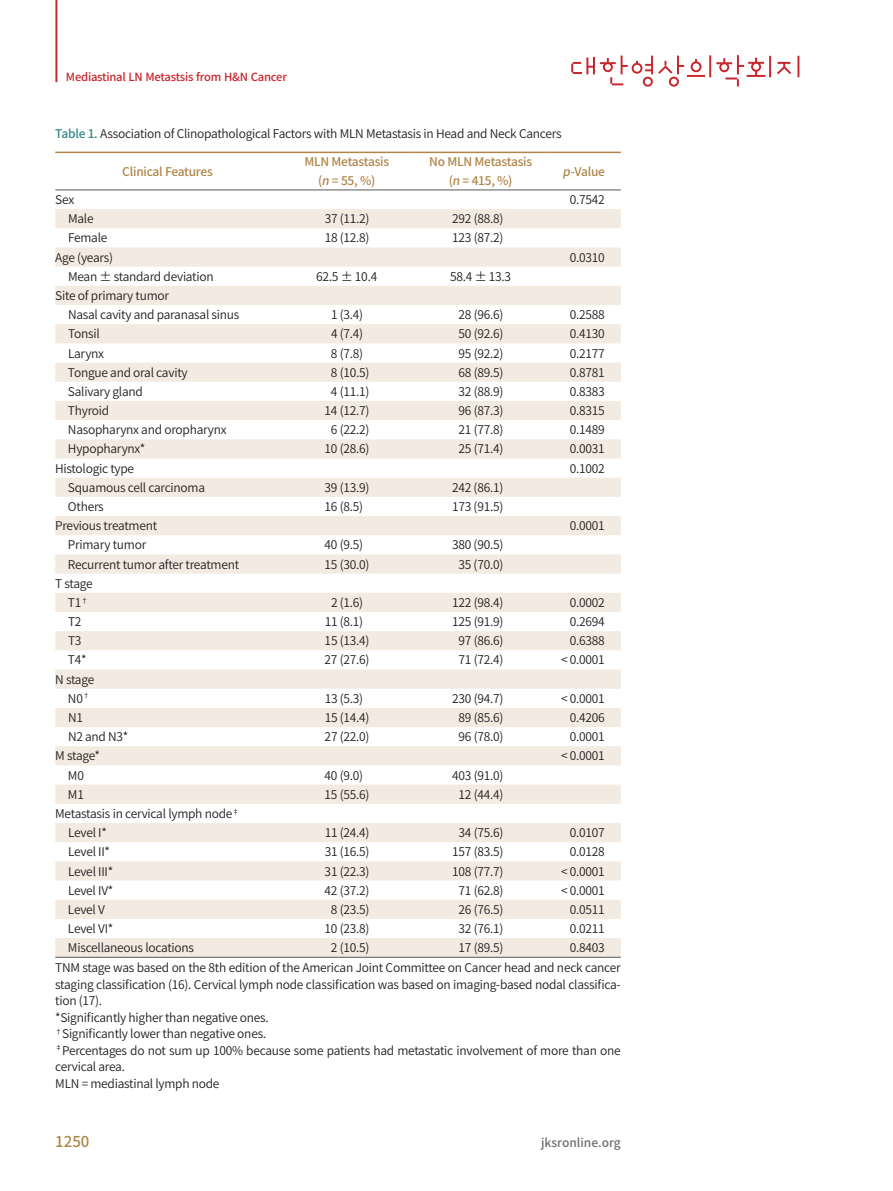
<style>
.page{position:relative;width:893px;height:1191px;background:#fff}
.page>*{position:absolute;margin:0;border:0;box-sizing:border-box;transform-origin:0 0}
.t1{font:500 15px "Noto Sans CJ Kkr";color:#b08548}
.t2{font:600 12px/16.5px "Noto Sans CJ Kkr";letter-spacing:-.02em;color:#231f20}
.t3{font:500 12px/18.8px "Noto Sans CJ Kkr";letter-spacing:-.02em;color:#b08548;text-align:center}
.t4{font:500 12px "Noto Sans CJ Kkr";color:#6c6d70}
.t5{font:500 11.25px "Noto Sans CJ Kkr";letter-spacing:-.02em;color:#c8242b}
.s1{font-weight:500;color:#328886}
.s2{font-style:italic}
</style>
<div class="page">
<hr style="left:55px;top:0;width:2px;height:82px;background:#c8242b">
<svg style="left:571px;top:55px;width:228px;height:32px"></svg>
<svg style="left:55px;top:209px;width:566px;height:748px;fill:#f5efe7"></svg>
<hr style="left:55px;top:152px;width:225px;height:1px;background:#b08548">
<hr style="left:280px;top:152px;width:134px;height:1px;background:#b08548">
<hr style="left:414px;top:152px;width:134px;height:1px;background:#b08548">
<hr style="left:548px;top:152px;width:73px;height:1px;background:#b08548">
<hr style="left:55px;top:957px;width:225px;height:1px;background:#57585a">
<hr style="left:280px;top:957px;width:134px;height:1px;background:#57585a">
<hr style="left:414px;top:957px;width:134px;height:1px;background:#57585a">
<hr style="left:548px;top:957px;width:73px;height:1px;background:#57585a">
<hr style="left:55px;top:190px;width:225px;height:1px;background:#57585a">
<hr style="left:280px;top:190px;width:134px;height:1px;background:#57585a">
<hr style="left:414px;top:190px;width:134px;height:1px;background:#57585a">
<hr style="left:548px;top:190px;width:73px;height:1px;background:#57585a">
<p class="t5" style="left:66px;top:70px;width:223px">Mediastinal LN Metastsis from H&amp;N Cancer</p>
<p class="t2" style="left:55px;top:126px;width:508px"><span class="s1">Table 1.</span> Association of Clinopathological Factors with MLN Metastasis in Head and Neck Cancers</p>
<p class="t3" style="left:122px;top:162px;width:92px">Clinical Features</p>
<p class="t3" style="left:304px;top:153px;width:86px">MLN Metastasis (<span class="s2">n</span>= 55, %)</p>
<p class="t3" style="left:429px;top:153px;width:104px">No MLN Metastasis (<span class="s2">n</span>= 415, %)</p>
<p class="t3" style="left:563px;top:162px;width:44px"><span class="s2">p</span>-Value</p>
<p class="t2" style="left:55px;top:192px;width:20px">Sex</p>
<p class="t2" style="left:570px;top:192px;width:36px">0.7542</p>
<p class="t2" style="left:68px;top:211px;width:27px">Male</p>
<p class="t2" style="left:325px;top:211px;width:46px">37 (11.2)</p>
<p class="t2" style="left:452px;top:211px;width:53px">292 (88.8)</p>
<p class="t2" style="left:68px;top:230px;width:41px">Female</p>
<p class="t2" style="left:325px;top:230px;width:46px">18 (12.8)</p>
<p class="t2" style="left:452px;top:230px;width:53px">123 (87.2)</p>
<p class="t2" style="left:55px;top:249px;width:59px">Age (years)</p>
<p class="t2" style="left:570px;top:249px;width:36px">0.0310</p>
<p class="t2" style="left:68px;top:268px;width:147px">Mean ± standard deviation</p>
<p class="t2" style="left:316px;top:268px;width:62px">62.5 ± 10.4</p>
<p class="t2" style="left:450px;top:268px;width:62px">58.4 ± 13.3</p>
<p class="t2" style="left:68px;top:286px;width:173px;line-height:19.2px;text-indent:-13px">Site of primary tumor<br>Nasal cavity and paranasal sinus</p>
<p class="t2" style="left:331px;top:307px;width:34px">1 (3.4)</p>
<p class="t2" style="left:459px;top:307px;width:46px">28 (96.6)</p>
<p class="t2" style="left:570px;top:307px;width:36px">0.2588</p>
<p class="t2" style="left:68px;top:326px;width:33px">Tonsil</p>
<p class="t2" style="left:331px;top:326px;width:34px">4 (7.4)</p>
<p class="t2" style="left:459px;top:326px;width:46px">50 (92.6)</p>
<p class="t2" style="left:570px;top:326px;width:36px">0.4130</p>
<p class="t2" style="left:68px;top:345px;width:38px">Larynx</p>
<p class="t2" style="left:331px;top:345px;width:34px">8 (7.8)</p>
<p class="t2" style="left:459px;top:345px;width:46px">95 (92.2)</p>
<p class="t2" style="left:570px;top:345px;width:36px">0.2177</p>
<p class="t2" style="left:68px;top:364px;width:121px">Tongue and oral cavity</p>
<p class="t2" style="left:331px;top:364px;width:40px">8 (10.5)</p>
<p class="t2" style="left:459px;top:364px;width:46px">68 (89.5)</p>
<p class="t2" style="left:570px;top:364px;width:36px">0.8781</p>
<p class="t2" style="left:68px;top:383px;width:76px">Salivary gland</p>
<p class="t2" style="left:331px;top:383px;width:40px">4 (11.1)</p>
<p class="t2" style="left:459px;top:383px;width:46px">32 (88.9)</p>
<p class="t2" style="left:570px;top:383px;width:36px">0.8383</p>
<p class="t2" style="left:68px;top:403px;width:43px">Thyroid</p>
<p class="t2" style="left:325px;top:403px;width:46px">14 (12.7)</p>
<p class="t2" style="left:459px;top:403px;width:46px">96 (87.3)</p>
<p class="t2" style="left:570px;top:403px;width:36px">0.8315</p>
<p class="t2" style="left:68px;top:422px;width:160px">Nasopharynx and oropharynx</p>
<p class="t2" style="left:331px;top:422px;width:40px">6 (22.2)</p>
<p class="t2" style="left:459px;top:422px;width:46px">21 (77.8)</p>
<p class="t2" style="left:570px;top:422px;width:36px">0.1489</p>
<p class="t2" style="left:68px;top:441px;width:79px">Hypopharynx*</p>
<p class="t2" style="left:325px;top:441px;width:46px">10 (28.6)</p>
<p class="t2" style="left:458px;top:441px;width:46px">25 (71.4)</p>
<p class="t2" style="left:570px;top:441px;width:36px">0.0031</p>
<p class="t2" style="left:55px;top:460px;width:81px">Histologic type</p>
<p class="t2" style="left:570px;top:460px;width:36px">0.1002</p>
<p class="t2" style="left:68px;top:479px;width:139px">Squamous cell carcinoma</p>
<p class="t2" style="left:325px;top:479px;width:46px">39 (13.9)</p>
<p class="t2" style="left:452px;top:479px;width:53px">242 (86.1)</p>
<p class="t2" style="left:68px;top:498px;width:37px">Others</p>
<p class="t2" style="left:325px;top:498px;width:40px">16 (8.5)</p>
<p class="t2" style="left:452px;top:498px;width:53px">173 (91.5)</p>
<p class="t2" style="left:55px;top:518px;width:104px">Previous treatment</p>
<p class="t2" style="left:570px;top:518px;width:36px">0.0001</p>
<p class="t2" style="left:68px;top:537px;width:80px">Primary tumor</p>
<p class="t2" style="left:325px;top:537px;width:40px">40 (9.5)</p>
<p class="t2" style="left:452px;top:537px;width:53px">380 (90.5)</p>
<p class="t2" style="left:68px;top:556px;width:173px">Recurrent tumor after treatment</p>
<p class="t2" style="left:325px;top:556px;width:46px">15 (30.0)</p>
<p class="t2" style="left:458px;top:556px;width:46px">35 (70.0)</p>
<p class="t2" style="left:68px;top:574px;width:26px;line-height:19.2px;text-indent:-13px">T stage<br>T1<sup>†</sup></p>
<p class="t2" style="left:331px;top:594px;width:34px">2 (1.6)</p>
<p class="t2" style="left:452px;top:594px;width:53px">122 (98.4)</p>
<p class="t2" style="left:570px;top:594px;width:36px">0.0002</p>
<p class="t2" style="left:68px;top:614px;width:15px">T2</p>
<p class="t2" style="left:325px;top:614px;width:40px">11 (8.1)</p>
<p class="t2" style="left:452px;top:614px;width:53px">125 (91.9)</p>
<p class="t2" style="left:570px;top:614px;width:36px">0.2694</p>
<p class="t2" style="left:68px;top:633px;width:15px">T3</p>
<p class="t2" style="left:325px;top:633px;width:46px">15 (13.4)</p>
<p class="t2" style="left:459px;top:633px;width:46px">97 (86.6)</p>
<p class="t2" style="left:570px;top:633px;width:36px">0.6388</p>
<p class="t2" style="left:68px;top:652px;width:20px">T4*</p>
<p class="t2" style="left:325px;top:652px;width:46px">27 (27.6)</p>
<p class="t2" style="left:459px;top:652px;width:46px">71 (72.4)</p>
<p class="t2" style="left:561px;top:652px;width:45px">&lt; 0.0001</p>
<p class="t2" style="left:68px;top:670px;width:28px;line-height:19.2px;text-indent:-13px">N stage<br>N0<sup>†</sup></p>
<p class="t2" style="left:325px;top:690px;width:40px">13 (5.3)</p>
<p class="t2" style="left:452px;top:690px;width:53px">230 (94.7)</p>
<p class="t2" style="left:561px;top:690px;width:45px">&lt; 0.0001</p>
<p class="t2" style="left:68px;top:709px;width:16px">N1</p>
<p class="t2" style="left:325px;top:709px;width:46px">15 (14.4)</p>
<p class="t2" style="left:459px;top:709px;width:46px">89 (85.6)</p>
<p class="t2" style="left:570px;top:709px;width:36px">0.4206</p>
<p class="t2" style="left:68px;top:729px;width:62px">N2 and N3*</p>
<p class="t2" style="left:325px;top:729px;width:46px">27 (22.0)</p>
<p class="t2" style="left:459px;top:729px;width:46px">96 (78.0)</p>
<p class="t2" style="left:570px;top:729px;width:36px">0.0001</p>
<p class="t2" style="left:55px;top:748px;width:46px">M stage*</p>
<p class="t2" style="left:561px;top:748px;width:45px">&lt; 0.0001</p>
<p class="t2" style="left:68px;top:767px;width:17px">M0</p>
<p class="t2" style="left:325px;top:767px;width:40px">40 (9.0)</p>
<p class="t2" style="left:452px;top:767px;width:53px">403 (91.0)</p>
<p class="t2" style="left:68px;top:786px;width:17px">M1</p>
<p class="t2" style="left:325px;top:786px;width:46px">15 (55.6)</p>
<p class="t2" style="left:459px;top:786px;width:46px">12 (44.4)</p>
<p class="t2" style="left:68px;top:804px;width:173px;line-height:19.2px;text-indent:-13px">Metastasis in cervical lymph node<sup>‡<br></sup>Level I*</p>
<p class="t2" style="left:325px;top:824px;width:46px">11 (24.4)</p>
<p class="t2" style="left:459px;top:824px;width:46px">34 (75.6)</p>
<p class="t2" style="left:570px;top:824px;width:36px">0.0107</p>
<p class="t2" style="left:68px;top:844px;width:44px">Level II*</p>
<p class="t2" style="left:325px;top:844px;width:46px">31 (16.5)</p>
<p class="t2" style="left:452px;top:844px;width:53px">157 (83.5)</p>
<p class="t2" style="left:570px;top:844px;width:36px">0.0128</p>
<p class="t2" style="left:68px;top:863px;width:47px">Level III*</p>
<p class="t2" style="left:325px;top:863px;width:46px">31 (22.3)</p>
<p class="t2" style="left:452px;top:863px;width:53px">108 (77.7)</p>
<p class="t2" style="left:561px;top:863px;width:45px">&lt; 0.0001</p>
<p class="t2" style="left:68px;top:882px;width:47px">Level IV*</p>
<p class="t2" style="left:325px;top:882px;width:46px">42 (37.2)</p>
<p class="t2" style="left:459px;top:882px;width:46px">71 (62.8)</p>
<p class="t2" style="left:561px;top:882px;width:45px">&lt; 0.0001</p>
<p class="t2" style="left:68px;top:901px;width:39px">Level V</p>
<p class="t2" style="left:331px;top:901px;width:40px">8 (23.5)</p>
<p class="t2" style="left:459px;top:901px;width:46px">26 (76.5)</p>
<p class="t2" style="left:570px;top:901px;width:36px">0.0511</p>
<p class="t2" style="left:68px;top:920px;width:47px">Level VI*</p>
<p class="t2" style="left:325px;top:920px;width:46px">10 (23.8)</p>
<p class="t2" style="left:459px;top:920px;width:46px">32 (76.1)</p>
<p class="t2" style="left:570px;top:920px;width:36px">0.0211</p>
<p class="t2" style="left:68px;top:939px;width:128px">Miscellaneous locations</p>
<p class="t2" style="left:331px;top:939px;width:40px">2 (10.5)</p>
<p class="t2" style="left:459px;top:939px;width:46px">17 (89.5)</p>
<p class="t2" style="left:55px;top:938px;width:567px;line-height:20px;text-indent:515px">0.8403<br>TNM stage was based on the 8th edition of the American Joint Committee on Cancer head and neck cancer</p>
<p class="t2" style="left:55px;top:976px;width:567px">staging classification (16). Cervical lymph node classification was based on imaging-based nodal classifica&shy;tion (17).<br>*Significantly higher than negative ones.<br><sup>†</sup>Significantly lower than negative ones.<br><sup>‡</sup>Percentages do not sum up 100% because some patients had metastatic involvement of more than one cervical area.<br>MLN = mediastinal lymph node</p>
<p class="t1" style="left:55px;top:1132px;width:36px">1250</p>
<p class="t4" style="left:541px;top:1135px;width:81px">jksronline.org</p>
</div>
